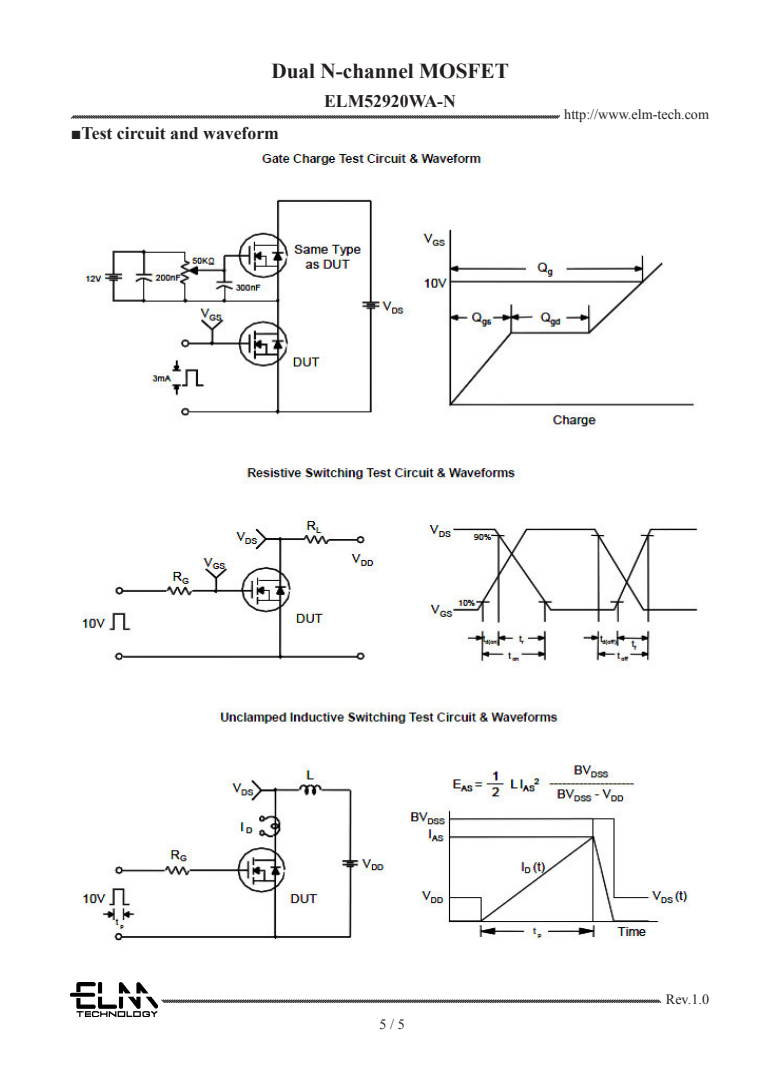
<style>
.page{position:relative;width:780px;height:1081px;background:#fff}
.page>*{position:absolute;margin:0;border:0;box-sizing:border-box;transform-origin:0 0}
.t1{font:700 21.25px "Times New Roman";color:#231f20}
.t2{font:700 17.75px "Times New Roman";color:#231f20}
.t3{font:14.12px "Times New Roman";color:#231f20}
.t4{font:14.12px "Helvetica";color:#000;scale:1.05 1}
.s1{font-family:"Times"}
</style>
<div class="page">
<svg style="left:71px;top:115px;width:490px;height:4px;background:#777475"></svg>
<svg style="left:161px;top:999px;width:501px;height:4px;background:#777576"></svg>
<img style="left:71px;top:982px;width:86px;height:34px">
<img style="left:82px;top:152px;width:616px;height:790px">
<p class="t1" style="left:271px;top:56px;width:239px">Dual N-channel MOSFET</p>
<p class="t2" style="left:71px;top:121px;width:210px">■Test circuit and waveform</p>
<p class="t2" style="left:324px;top:89px;width:133px">ELM52920WA-N</p>
<p class="t3" style="left:564px;top:105px;width:146px">http://www.elm-tech.com</p>
<p class="t3" style="left:379px;top:1014px;width:27px">5 / 5</p>
<p class="t3" style="left:666px;top:990px;width:45px">Rev.1.0</p>
<p class="t4" style="left:683px;top:992px;width:48px">Page <span class="s1">5</span></p>
</div>
